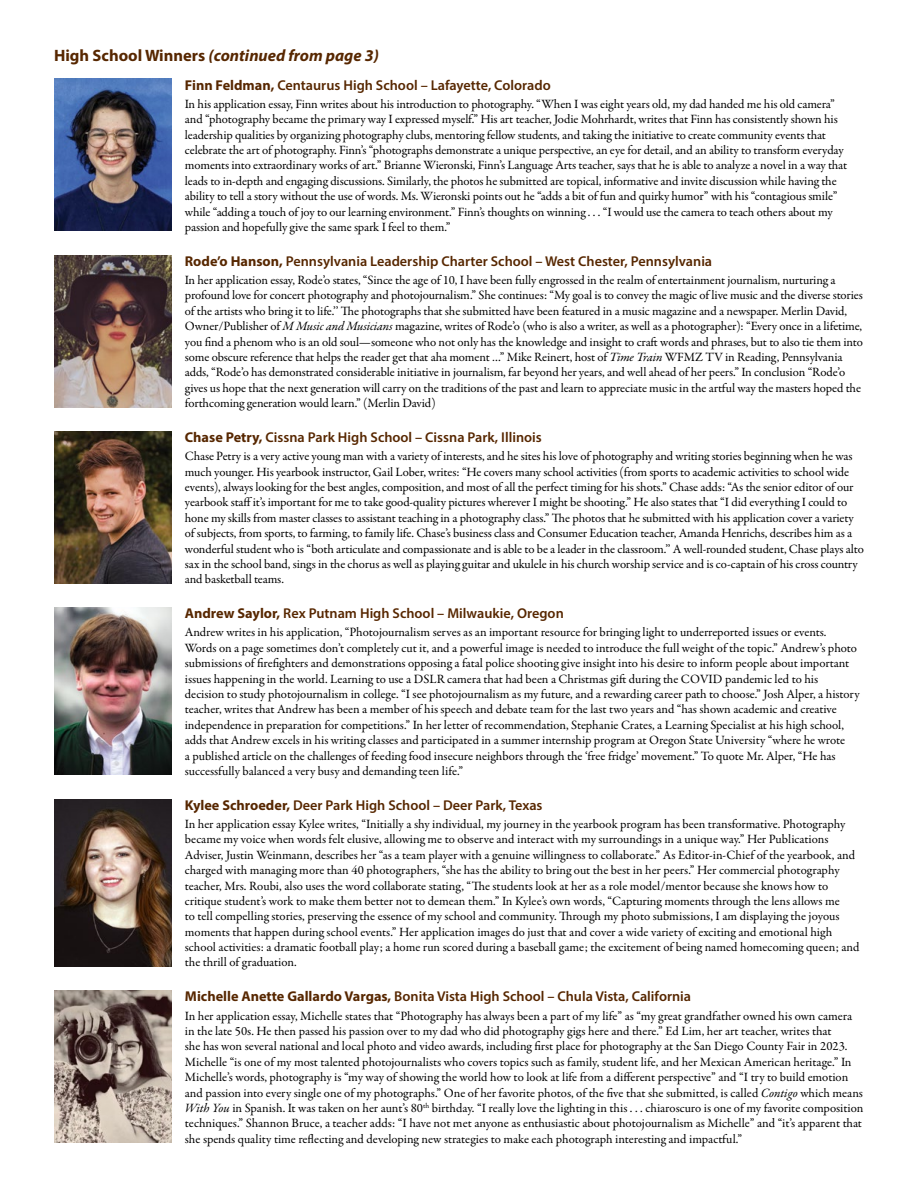
<style>
.page{position:relative;width:918px;height:1188px;background:#fff}
.page>*{position:absolute;margin:0;border:0;box-sizing:border-box;transform-origin:0 0}
.t1{font:italic 700 16.5px "Myriad Pro";color:#572700}
.t2{font:600 14.25px "Myriad Pro";color:#572700}
.t3{font:12.75px/15.5px "Garamond Premr Pro";letter-spacing:-.01em;color:#000}
.s1{font-style:normal}
.s2{font-weight:700}
.s3{font-style:italic}
</style>
<div class="page">
<img style="left:54px;top:255px;width:117px;height:152px">
<img style="left:54px;top:431px;width:117px;height:152px">
<img style="left:54px;top:607px;width:117px;height:168px">
<img style="left:54px;top:799px;width:117px;height:167px">
<img style="left:54px;top:991px;width:117px;height:152px">
<img style="left:54px;top:79px;width:117px;height:152px">
<p class="t1" style="left:54px;top:45px;width:326px"><span class="s1">High School Winners</span> (continued from page 3)</p>
<p class="t2" style="left:185px;top:76px;width:367px"><span class="s2">Finn Feldman,</span> Centaurus High School – Lafayette, Colorado</p>
<p class="t3" style="left:185px;top:96px;width:664px">In his application essay, Finn writes about his introduction to photography. “When I was eight years old, my dad handed me his old camera” and “photography became the primary way I expressed myself.” His art teacher, Jodie Mohrhardt, writes that Finn has consistently shown his leadership qualities by organizing photography clubs, mentoring fellow students, and taking the initiative to create community events that celebrate the art of photography. Finn’s “photographs demonstrate a unique perspective, an eye for detail, and an ability to transform everyday moments into extraordinary works of art.” Brianne Wieronski, Finn’s Language Arts teacher, says that he is able to analyze a novel in a way that leads to in-depth and engaging discussions. Similarly, the photos he submitted are topical, informative and invite discussion while having the ability to tell a story without the use of words. Ms. Wieronski points out he “adds a bit of fun and quirky humor” with his “contagious smile” while “adding a touch of joy to our learning environment.” Finn’s thoughts on winning . . . “I would use the camera to teach others about my passion and hopefully give the same spark I feel to them.”</p>
<p class="t2" style="left:185px;top:252px;width:529px"><span class="s2">Rode’o Hanson,</span> Pennsylvania Leadership Charter School – West Chester, Pennsylvania</p>
<p class="t3" style="left:185px;top:273px;width:680px">In her application essay, Rode’o states, “Since the age of 10, I have been fully engrossed in the realm of entertainment journalism, nurturing a profound love for concert photography and photojournalism.” She continues: “My goal is to convey the magic of live music and the diverse stories of the artists who bring it to life.’’ The photographs that she submitted have been featured in a music magazine and a newspaper. Merlin David, Owner/Publisher of <span class="s3">M Music and Musicians</span> magazine, writes of Rode’o (who is also a writer, as well as a photographer): “Every once in a lifetime, you find a phenom who is an old soul—someone who not only has the knowledge and insight to craft words and phrases, but to also tie them into some obscure reference that helps the reader get that aha moment …” Mike Reinert, host of <span class="s3">Time Train</span> WFMZ TV in Reading, Pennsylvania adds, “Rode’o has demonstrated considerable initiative in journalism, far beyond her years, and well ahead of her peers.” In conclusion “Rode’o gives us hope that the next generation will carry on the traditions of the past and learn to appreciate music in the artful way the masters hoped the forthcoming generation would learn.” (Merlin David)</p>
<p class="t2" style="left:185px;top:428px;width:358px"><span class="s2">Chase Petry,</span> Cissna Park High School – Cissna Park, Illinois</p>
<p class="t3" style="left:185px;top:449px;width:681px">Chase Petry is a very active young man with a variety of interests, and he sites his love of photography and writing stories beginning when he was much younger. His yearbook instructor, Gail Lober, writes: “He covers many school activities (from sports to academic activities to school wide events), always looking for the best angles, composition, and most of all the perfect timing for his shots.” Chase adds: “As the senior editor of our yearbook staff it’s important for me to take good-quality pictures wherever I might be shooting.” He also states that “I did everything I could to hone my skills from master classes to assistant teaching in a photography class.” The photos that he submitted with his application cover a variety of subjects, from sports, to farming, to family life. Chase’s business class and Consumer Education teacher, Amanda Henrichs, describes him as a wonderful student who is “both articulate and compassionate and is able to be a leader in the classroom.’’ A well-rounded student, Chase plays alto sax in the school band, sings in the chorus as well as playing guitar and ukulele in his church worship service and is co-captain of his cross country and basketball teams.</p>
<p class="t2" style="left:185px;top:604px;width:380px"><span class="s2">Andrew Saylor,</span> Rex Putnam High School – Milwaukie, Oregon</p>
<p class="t3" style="left:185px;top:625px;width:676px">Andrew writes in his application, “Photojournalism serves as an important resource for bringing light to underreported issues or events.<br>Words on a page sometimes don’t completely cut it, and a powerful image is needed to introduce the full weight of the topic.” Andrew’s photo submissions of firefighters and demonstrations opposing a fatal police shooting give insight into his desire to inform people about important issues happening in the world. Learning to use a DSLR camera that had been a Christmas gift during the COVID pandemic led to his decision to study photojournalism in college. “I see photojournalism as my future, and a rewarding career path to choose.” Josh Alper, a history teacher, writes that Andrew has been a member of his speech and debate team for the last two years and “has shown academic and creative independence in preparation for competitions.” In her letter of recommendation, Stephanie Crates, a Learning Specialist at his high school, adds that Andrew excels in his writing classes and participated in a summer internship program at Oregon State University “where he wrote<br>a published article on the challenges of feeding food insecure neighbors through the ‘free fridge’ movement.” To quote Mr. Alper, “He has successfully balanced a very busy and demanding teen life.”</p>
<p class="t2" style="left:185px;top:796px;width:359px"><span class="s2">Kylee Schroeder,</span> Deer Park High School – Deer Park, Texas</p>
<p class="t3" style="left:185px;top:817px;width:676px">In her application essay Kylee writes, “Initially a shy individual, my journey in the yearbook program has been transformative. Photography became my voice when words felt elusive, allowing me to observe and interact with my surroundings in a unique way.” Her Publications Adviser, Justin Weinmann, describes her “as a team player with a genuine willingness to collaborate.” As Editor-in-Chief of the yearbook, and charged with managing more than 40 photographers, “she has the ability to bring out the best in her peers.” Her commercial photography teacher, Mrs. Roubi, also uses the word collaborate stating, “The students look at her as a role model/mentor because she knows how to critique student’s work to make them better not to demean them.” In Kylee’s own words, “Capturing moments through the lens allows me<br>to tell compelling stories, preserving the essence of my school and community. Through my photo submissions, I am displaying the joyous moments that happen during school events.” Her application images do just that and cover a wide variety of exciting and emotional high school activities: a dramatic football play; a home run scored during a baseball game; the excitement of being named homecoming queen; and the thrill of graduation.</p>
<p class="t2" style="left:185px;top:987px;width:508px"><span class="s2">Michelle Anette Gallardo Vargas,</span> Bonita Vista High School – Chula Vista, California</p>
<p class="t3" style="left:185px;top:1008px;width:680px">In her application essay, Michelle states that “Photography has always been a part of my life” as “my great grandfather owned his own camera in the late 50s. He then passed his passion over to my dad who did photography gigs here and there.” Ed Lim, her art teacher, writes that<br>she has won several national and local photo and video awards, including first place for photography at the San Diego County Fair in 2023.<br>Michelle “is one of my most talented photojournalists who covers topics such as family, student life, and her Mexican American heritage.” In Michelle’s words, photography is “my way of showing the world how to look at life from a different perspective” and “I try to build emotion and passion into every single one of my photographs.” One of her favorite photos, of the five that she submitted, is called <span class="s3">Contigo</span> which means <span class="s3">With You</span> in Spanish. It was taken on her aunt’s 80<sup>th</sup> birthday. “I really love the lighting in this . . . chiaroscuro is one of my favorite composition techniques.” Shannon Bruce, a teacher adds: “I have not met anyone as enthusiastic about photojournalism as Michelle” and “it’s apparent that she spends quality time reflecting and developing new strategies to make each photograph interesting and impactful.”</p>
</div>
